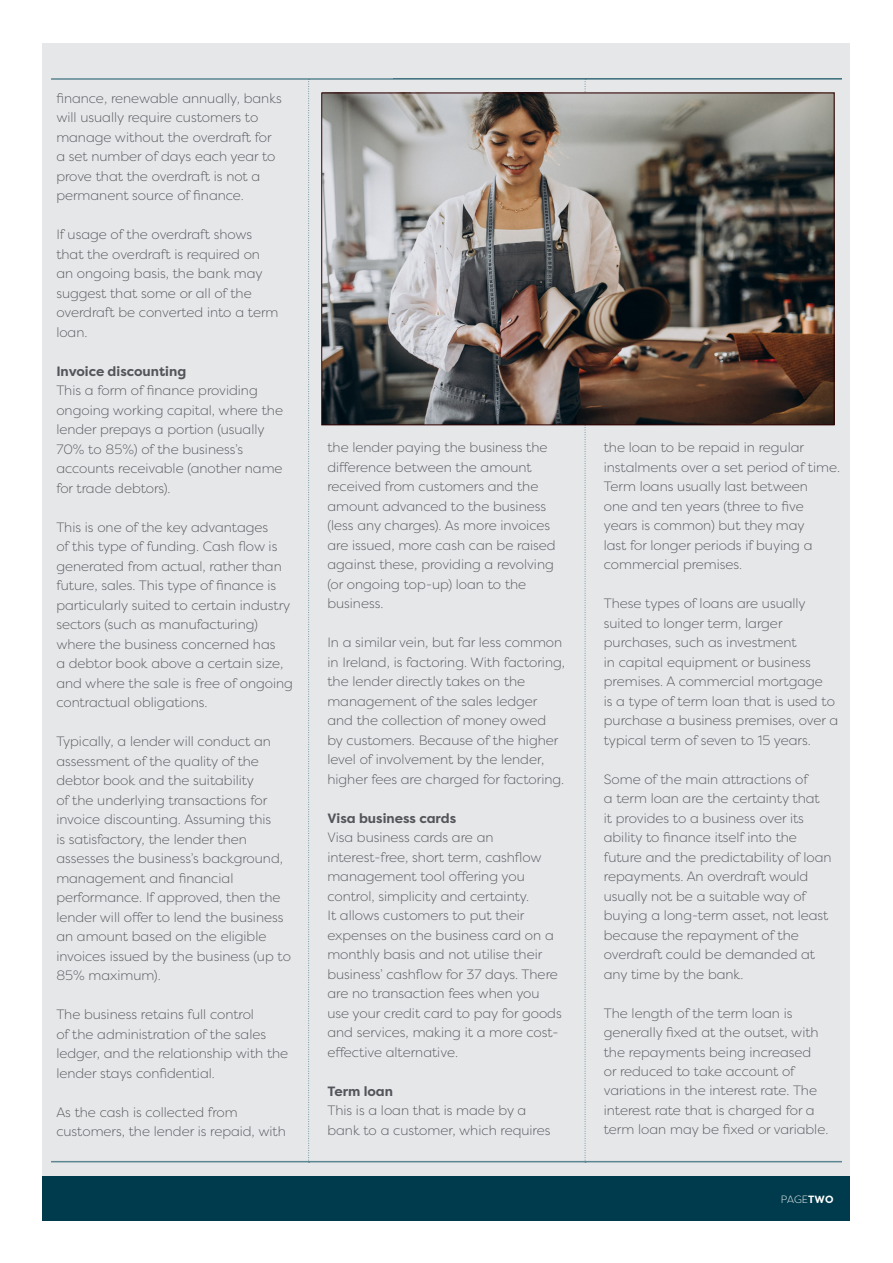
<style>
.page{position:relative;width:893px;height:1263px;background:#fff}
.page>*{position:absolute;margin:0;border:0;box-sizing:border-box;transform-origin:0 0}
.t1{font:300 13.5px/19.5px "Filson Pro";color:#54555a}
.t2{font:700 13.5px "Filson Pro";color:#54555a}
.t3{font:300 10.5px "Filson Pro";color:#fff}
.s1{font-weight:700}
</style>
<div class="page">
<div style="left:43px;top:43px;width:807px;height:1177px;background:#e6e7e9"></div>
<div style="left:43px;top:1176px;width:807px;height:44px;background:#003b4d"></div>
<svg style="left:308px;top:81px;width:2px;height:1082px"></svg>
<svg style="left:585px;top:81px;width:1px;height:1082px"></svg>
<hr style="left:51px;top:78px;width:791px;height:2px;background:#5b8692">
<hr style="left:51px;top:1161px;width:791px;height:1px;background:#5b8692">
<img style="left:323px;top:95px;width:509px;height:328px">
<p class="t1" style="left:56px;top:88px;width:227px">finance, renewable annually, banks will usually require customers to manage without the overdraft for a set number of days each year to prove that the overdraft is not a permanent source of finance.</p>
<p class="t1" style="left:56px;top:225px;width:224px">If usage of the overdraft shows that the overdraft is required on an ongoing basis, the bank may suggest that some or all of the overdraft be converted into a term loan.</p>
<p class="t2" style="left:56px;top:363px;width:131px">Invoice discounting</p>
<p class="t1" style="left:56px;top:381px;width:228px">This a form of finance providing ongoing working capital, where the lender prepays a portion (usually<br>70% to 85%) of the business’s accounts receivable (another name for trade debtors).</p>
<p class="t1" style="left:56px;top:517px;width:238px">This is one of the key advantages<br>of this type of funding. Cash flow is generated from actual, rather than future, sales. This type of finance is particularly suited to certain industry sectors (such as manufacturing) where the business concerned has<br>a debtor book above a certain size, and where the sale is free of ongoing contractual obligations.</p>
<p class="t1" style="left:56px;top:732px;width:236px">Typically, a lender will conduct an assessment of the quality of the debtor book and the suitability<br>of the underlying transactions for invoice discounting. Assuming this<br>is satisfactory, the lender then assesses the business’s background, management and financial performance. If approved, then the lender will offer to lend the business an amount based on the eligible invoices issued by the business (up to<br>85% maximum).</p>
<p class="t1" style="left:56px;top:1004px;width:233px">The business retains full control<br>of the administration of the sales ledger, and the relationship with the lender stays confidential.</p>
<p class="t1" style="left:56px;top:1102px;width:231px">As the cash is collected from customers, the lender is repaid, with</p>
<p class="t1" style="left:327px;top:437px;width:230px">the lender paying the business the difference between the amount received from customers and the amount advanced to the business (less any charges). As more invoices are issued, more cash can be raised against these, providing a revolving (or ongoing top-up) loan to the business.</p>
<p class="t1" style="left:327px;top:632px;width:239px">In a similar vein, but far less common in Ireland, is factoring. With factoring, the lender directly takes on the management of the sales ledger and the collection of money owed by customers. Because of the higher level of involvement by the lender, higher fees are charged for factoring.</p>
<p class="t2" style="left:327px;top:809px;width:130px">Visa business cards</p>
<p class="t1" style="left:327px;top:827px;width:236px">Visa business cards are an interest-free, short term, cashflow management tool offering you control, simplicity and certainty.<br>It allows customers to put their expenses on the business card on a monthly basis and not utilise their business’ cashflow for 37 days. There are no transaction fees when you use your credit card to pay for goods and services, making it a more cost&shy;effective alternative.</p>
<p class="t2" style="left:327px;top:1082px;width:67px">Term loan</p>
<p class="t1" style="left:327px;top:1100px;width:225px">This is a loan that is made by a bank to a customer, which requires</p>
<p class="t1" style="left:604px;top:437px;width:238px">the loan to be repaid in regular instalments over a set period of time.<br>Term loans usually last between<br>one and ten years (three to five years is common) but they may<br>last for longer periods if buying a commercial premises.</p>
<p class="t1" style="left:604px;top:593px;width:236px">These types of loans are usually suited to longer term, larger purchases, such as investment<br>in capital equipment or business premises. A commercial mortgage<br>is a type of term loan that is used to purchase a business premises, over a typical term of seven to 15 years.</p>
<p class="t1" style="left:604px;top:769px;width:229px">Some of the main attractions of<br>a term loan are the certainty that<br>it provides to a business over its ability to finance itself into the future and the predictability of loan repayments. An overdraft would usually not be a suitable way of buying a long-term asset, not least because the repayment of the overdraft could be demanded at any time by the bank.</p>
<p class="t1" style="left:604px;top:1003px;width:226px">The length of the term loan is generally fixed at the outset, with the repayments being increased<br>or reduced to take account of variations in the interest rate. The interest rate that is charged for a term loan may be fixed or variable.</p>
<p class="t3" style="left:781px;top:1192px;width:54px">PAGE<span class="s1">TWO</span></p>
</div>
